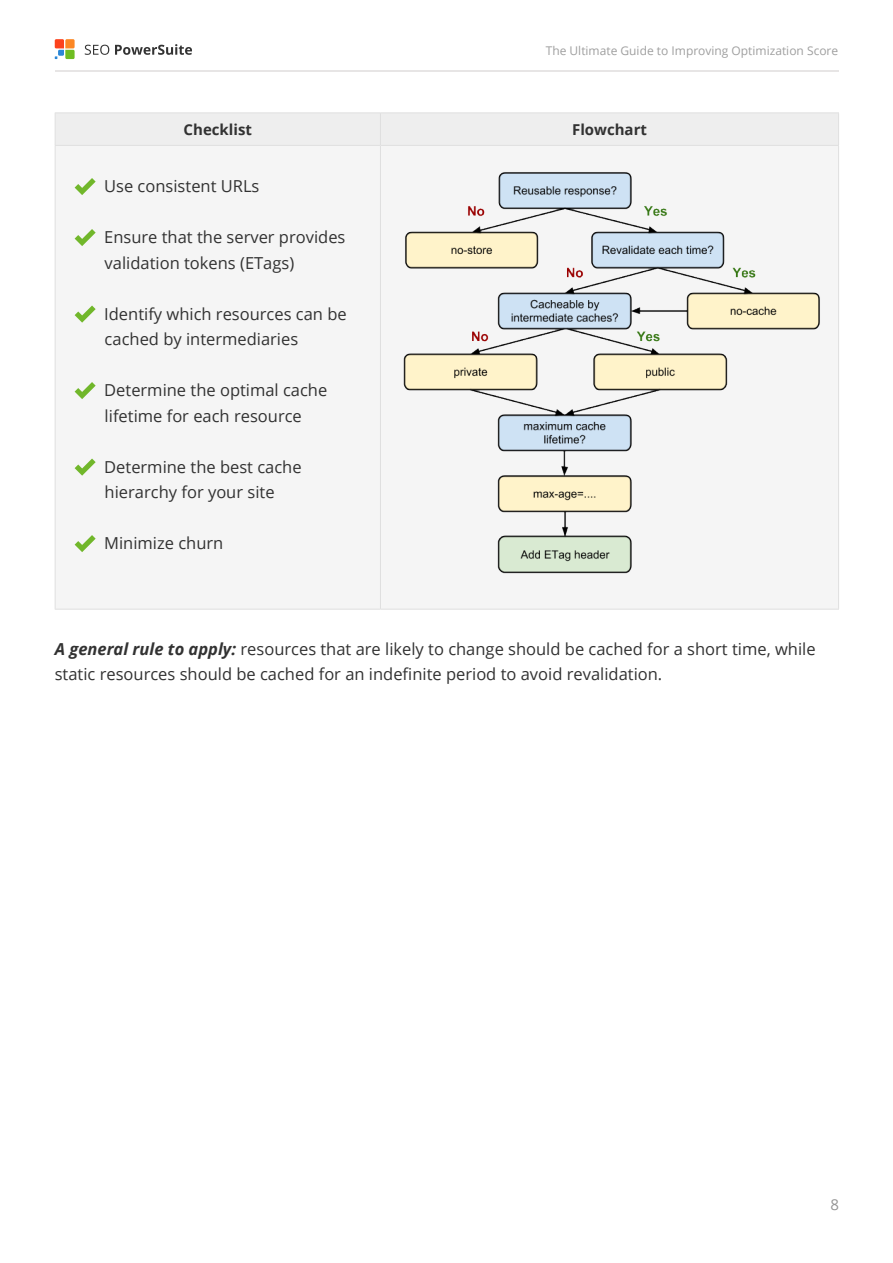
<style>
.page{position:relative;width:893px;height:1263px;background:#fff}
.page>*{position:absolute;margin:0;border:0;box-sizing:border-box;transform-origin:0 0}
.t1{font:16.5px/25.5px "Open Sans";color:#323232}
.table_text{font:700 15px "Open Sans";color:#323232}
.t2{font:15px "Open Sans";color:#949494}
.t3{font:12px "Open Sans";color:#9f9f9f}
.s1{font-weight:700;font-style:italic}
</style>
<div class="page">
<hr style="left:55px;top:70px;width:783px;height:2px;background:#e7e5e5">
<svg style="left:85px;top:44px;width:107px;height:11px"></svg>
<svg style="left:55px;top:39px;width:20px;height:20px"></svg>
<div style="left:56px;top:114px;width:782px;height:31px;background:#eee"></div>
<hr style="left:55px;top:113px;width:325px;height:1px;background:#dfdfdf">
<hr style="left:55px;top:113px;width:1px;height:32px;background:#dfdfdf">
<hr style="left:380px;top:113px;width:459px;height:1px;background:#dfdfdf">
<hr style="left:380px;top:113px;width:1px;height:32px;background:#dfdfdf">
<hr style="left:838px;top:113px;width:1px;height:32px;background:#dfdfdf">
<hr style="left:55px;top:145px;width:325px;height:1px;background:#dfdfdf">
<hr style="left:55px;top:146px;width:1px;height:463px;background:#dfdfdf">
<hr style="left:380px;top:145px;width:459px;height:1px;background:#dfdfdf">
<hr style="left:380px;top:146px;width:1px;height:463px;background:#dfdfdf">
<hr style="left:838px;top:146px;width:1px;height:463px;background:#dfdfdf">
<hr style="left:55px;top:609px;width:325px;height:1px;background:#dfdfdf">
<hr style="left:380px;top:609px;width:459px;height:1px;background:#dfdfdf">
<svg style="left:75px;top:178px;width:21px;height:17px"></svg>
<svg style="left:75px;top:229px;width:21px;height:17px"></svg>
<svg style="left:75px;top:305px;width:21px;height:18px"></svg>
<svg style="left:75px;top:382px;width:21px;height:17px"></svg>
<svg style="left:75px;top:458px;width:21px;height:18px"></svg>
<svg style="left:75px;top:535px;width:21px;height:17px"></svg>
<img style="left:403px;top:171px;width:418px;height:403px">
<p class="t3" style="left:546px;top:42px;width:294px">The Ultimate Guide to Improving Optimization Score</p>
<p class="table_text" style="left:184px;top:119px;width:70px">Checklist</p>
<p class="table_text" style="left:572px;top:119px;width:76px">Flowchart</p>
<p class="t1" style="left:104px;top:173px;width:157px">Use consistent URLs</p>
<p class="t1" style="left:104px;top:224px;width:243px">Ensure that the server provides</p>
<p class="t1" style="left:105px;top:249px;width:191px">validation tokens (ETags)</p>
<p class="t1" style="left:104px;top:300px;width:244px">Identify which resources can be</p>
<p class="t1" style="left:105px;top:326px;width:195px">cached by intermediaries</p>
<p class="t1" style="left:104px;top:377px;width:225px">Determine the optimal cache</p>
<p class="t1" style="left:105px;top:402px;width:199px">lifetime for each resource</p>
<p class="t1" style="left:104px;top:453px;width:199px">Determine the best cache</p>
<p class="t1" style="left:105px;top:479px;width:171px">hierarchy for your site</p>
<p class="t1" style="left:104px;top:530px;width:121px">Minimize churn</p>
<p class="t1" style="left:55px;top:635px;width:762px"><span class="s1">A general rule to apply:</span> resources that are likely to change should be cached for a short time, while static resources should be cached for an indefinite period to avoid revalidation.</p>
<p class="t2" style="left:830px;top:1194px;width:10px">8</p>
</div>
